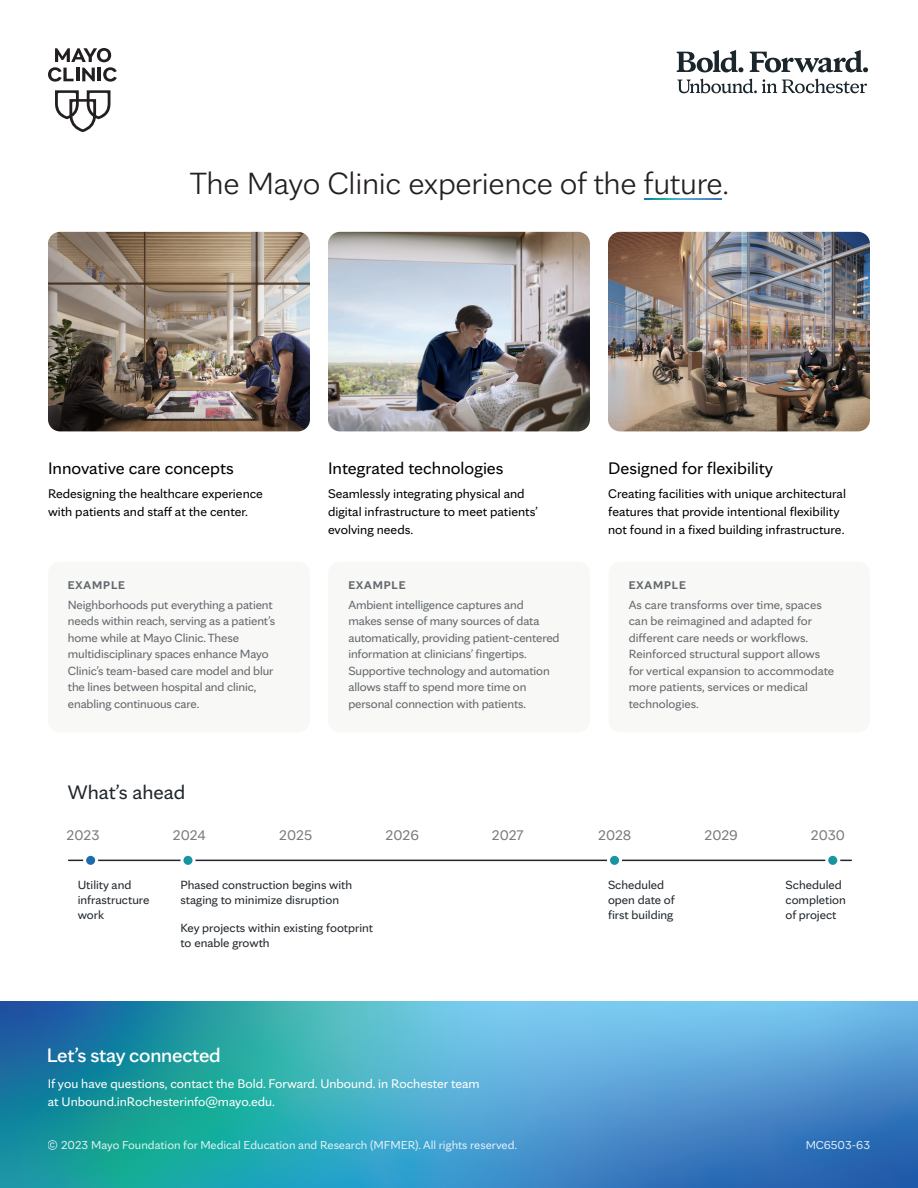
<style>
.page{position:relative;width:918px;height:1188px;background:#fff}
.page>*{position:absolute;margin:0;border:0;box-sizing:border-box;transform-origin:0 0}
.Content_Page___Body_Copy_Small{font:300 33px "Mayo Clinic Sans";letter-spacing:-.01em;color:#231f20}
.Content_Page___Header{font:500 21px "Mayo Clinic Sans";letter-spacing:-.01em;color:#fff}
.Content_Page___Header-2{font:21px "Mayo Clinic Sans";color:#20272c}
.Content_Page___Body_Copy_Small-2{font:18px "Mayo Clinic Sans";color:#000}
.Content_Page___Body_Copy_Small-3{font:15px "Mayo Clinic Sans";color:#797d81}
.Content_Page___Body_Copy_Small-4{font:13.5px/18px "Mayo Clinic Sans";color:#000}
.Content_Page___Body_Copy_Small-5{font:13.5px/18px "Mayo Clinic Sans";color:#fff}
.Content_Page___Body_Copy_Small-6{font:12.75px/16.5px "Mayo Clinic Sans";letter-spacing:-.01em;color:#63686b}
.Content_Page___Body_Copy_Small-7{font:12.75px/15px "Mayo Clinic Sans";color:#20272c}
.t1{font:12.3px "Mayo Clinic Sans";color:#fff}
.Content_Page___Body_Copy_Small-8{font:700 12px "Mayo Clinic Sans";letter-spacing:.075em;color:#63686b}
</style>
<div class="page">
<svg style="left:677px;top:79px;width:190px;height:14px"></svg>
<svg style="left:677px;top:50px;width:66px;height:22px"></svg>
<svg style="left:750px;top:50px;width:118px;height:22px"></svg>
<svg style="left:55px;top:90px;width:55px;height:42px"></svg>
<svg style="left:48px;top:48px;width:69px;height:34px"></svg>
<img style="left:48px;top:232px;width:262px;height:199px">
<img style="left:328px;top:232px;width:262px;height:199px">
<div style="left:328px;top:562px;width:262px;height:170px;background:#f8f8f7;border-radius:12px"></div>
<div style="left:48px;top:562px;width:262px;height:170px;background:#f8f8f7;border-radius:12px"></div>
<div style="left:609px;top:562px;width:261px;height:170px;background:#f8f8f7;border-radius:12px"></div>
<hr style="left:69px;top:860px;width:782px;height:1px;background:#20272c">
<svg style="left:87px;top:857px;width:7px;height:7px"></svg>
<div style="left:83px;top:853px;width:15px;height:15px;border:3px solid #fff;border-radius:50%"></div>
<svg style="left:185px;top:857px;width:7px;height:7px"></svg>
<div style="left:181px;top:853px;width:15px;height:15px;border:3px solid #fff;border-radius:50%"></div>
<svg style="left:611px;top:857px;width:7px;height:7px"></svg>
<div style="left:607px;top:853px;width:15px;height:15px;border:3px solid #fff;border-radius:50%"></div>
<svg style="left:829px;top:857px;width:7px;height:7px"></svg>
<div style="left:825px;top:853px;width:15px;height:15px;border:3px solid #fff;border-radius:50%"></div>
<img style="left:608px;top:232px;width:262px;height:199px">
<svg style="left:0;top:1002px;width:918px;height:186px;background:#3f9cc0"></svg>
<svg style="left:644px;top:198px;width:77px;height:2px"></svg>
<p class="Content_Page___Body_Copy_Small" style="left:190px;top:159px;width:541px">The Mayo Clinic experience of the future.</p>
<p class="Content_Page___Body_Copy_Small-2" style="left:48px;top:454px;width:187px">Innovative care concepts</p>
<p class="Content_Page___Body_Copy_Small-2" style="left:328px;top:454px;width:177px">Integrated technologies</p>
<p class="Content_Page___Body_Copy_Small-2" style="left:608px;top:454px;width:167px">Designed for flexibility</p>
<p class="Content_Page___Body_Copy_Small-4" style="left:48px;top:483px;width:216px">Redesigning the healthcare experience with patients and staff at the center.</p>
<p class="Content_Page___Body_Copy_Small-8" style="left:68px;top:576px;width:59px">EXAMPLE</p>
<p class="Content_Page___Body_Copy_Small-6" style="left:68px;top:595px;width:209px">Neighborhoods put everything a patient needs within reach, serving as a patient’s home while at Mayo Clinic. These multidisciplinary spaces enhance Mayo Clinic’s team-based care model and blur the lines between hospital and clinic, enabling continuous care.</p>
<p class="Content_Page___Header-2" style="left:68px;top:776px;width:119px">What’s ahead</p>
<p class="Content_Page___Body_Copy_Small-4" style="left:328px;top:483px;width:211px">Seamlessly integrating physical and digital infrastructure to meet patients’ evolving needs.</p>
<p class="Content_Page___Body_Copy_Small-4" style="left:608px;top:483px;width:239px">Creating facilities with unique architectural features that provide intentional flexibility not found in a fixed building infrastructure.</p>
<p class="Content_Page___Body_Copy_Small-8" style="left:348px;top:576px;width:59px">EXAMPLE</p>
<p class="Content_Page___Body_Copy_Small-6" style="left:348px;top:595px;width:213px">Ambient intelligence captures and makes sense of many sources of data automatically, providing patient-centered information at clinicians’ fingertips.<br>Supportive technology and automation allows staff to spend more time on personal connection with patients.</p>
<p class="Content_Page___Body_Copy_Small-8" style="left:629px;top:576px;width:59px">EXAMPLE</p>
<p class="Content_Page___Body_Copy_Small-6" style="left:629px;top:595px;width:207px">As care transforms over time, spaces can be reimagined and adapted for different care needs or workflows.<br>Reinforced structural support allows for vertical expansion to accommodate more patients, services or medical technologies.</p>
<p class="Content_Page___Body_Copy_Small-3" style="left:67px;top:823px;width:34px">2023</p>
<p class="Content_Page___Body_Copy_Small-3" style="left:173px;top:823px;width:34px">2024</p>
<p class="Content_Page___Body_Copy_Small-3" style="left:279px;top:823px;width:34px">2025</p>
<p class="Content_Page___Body_Copy_Small-3" style="left:386px;top:823px;width:35px">2026</p>
<p class="Content_Page___Body_Copy_Small-3" style="left:492px;top:823px;width:33px">2027</p>
<p class="Content_Page___Body_Copy_Small-3" style="left:598px;top:823px;width:35px">2028</p>
<p class="Content_Page___Body_Copy_Small-3" style="left:705px;top:823px;width:35px">2029</p>
<p class="Content_Page___Body_Copy_Small-3" style="left:811px;top:823px;width:36px">2030</p>
<p class="Content_Page___Body_Copy_Small-7" style="left:78px;top:876px;width:73px">Utility and infrastructure work</p>
<p class="Content_Page___Body_Copy_Small-7" style="left:180px;top:876px;width:173px">Phased construction begins with staging to minimize disruption</p>
<p class="Content_Page___Body_Copy_Small-7" style="left:180px;top:919px;width:194px">Key projects within existing footprint to enable growth</p>
<p class="Content_Page___Body_Copy_Small-7" style="left:608px;top:876px;width:68px">Scheduled open date of first building</p>
<p class="Content_Page___Body_Copy_Small-7" style="left:786px;top:876px;width:62px">Scheduled completion of project</p>
<p class="Content_Page___Header" style="left:47px;top:1038px;width:175px">Let’s stay connected</p>
<p class="Content_Page___Body_Copy_Small-5" style="left:48px;top:1074px;width:433px">If you have questions, contact the Bold. Forward. Unbound. in Rochester team at Unbound.inRochesterinfo@mayo.edu.</p>
<p class="t1" style="left:48px;top:1136px;width:471px">© 2023 Mayo Foundation for Medical Education and Research (MFMER). All rights reserved.</p>
<p class="t1" style="left:805px;top:1136px;width:66px">MC6503-63</p>
</div>
